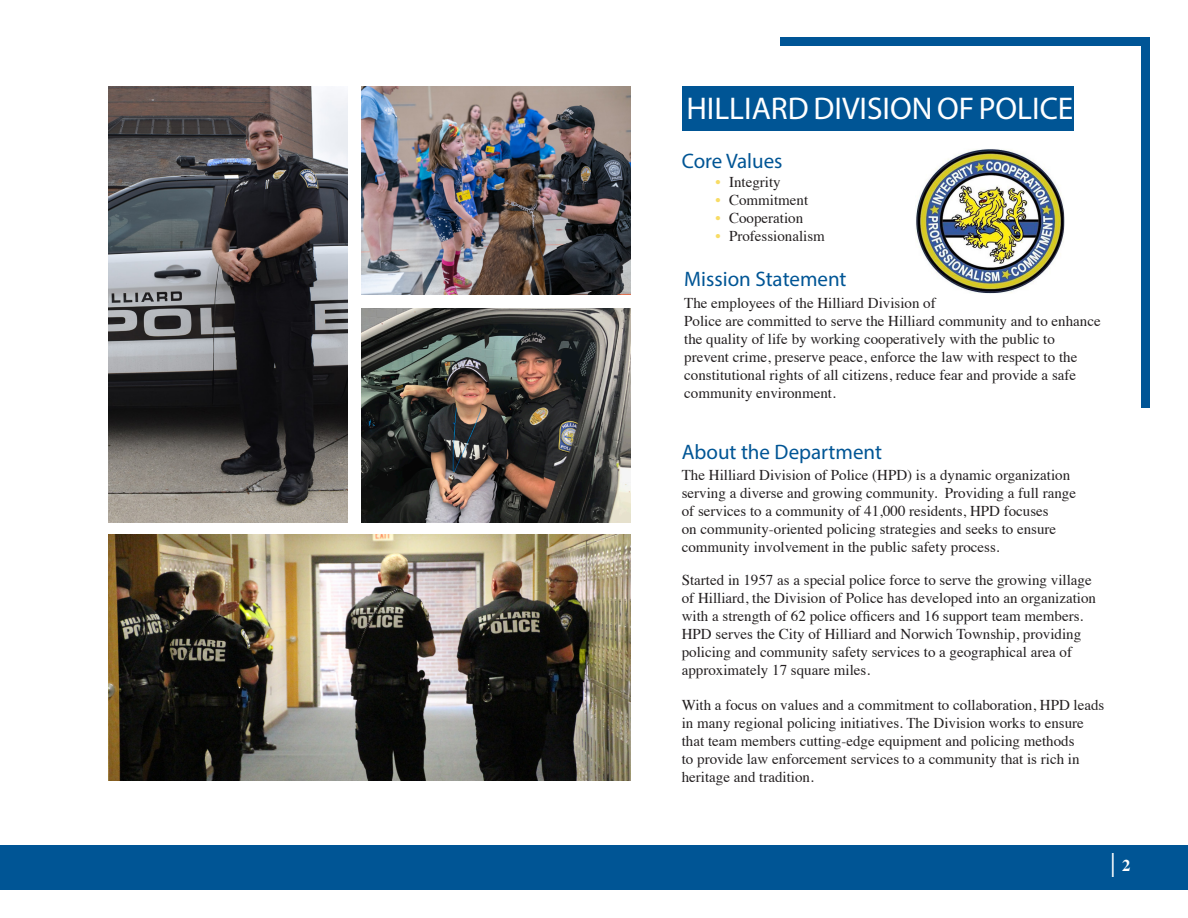
<style>
.page{position:relative;width:1188px;height:918px;background:#fff}
.page>*{position:absolute;margin:0;border:0;box-sizing:border-box;transform-origin:0 0}
.Body_Copy{font:31.5px "Myriad Pro";color:#fff}
.t1{font:24px "Minion Pro";color:#fff}
.Body_Copy-2{font:21px "Myriad Pro";color:#005595}
.t2{font:15px/18px "Times";color:#231f20}
.s1{color:#f8dc65}
.s2{font-family:"Times";font-weight:700;font-size:16.5px}
</style>
<div class="page">
<div style="left:780px;top:37px;width:370px;height:8px;background:#005596"></div>
<div style="left:1141px;top:38px;width:9px;height:370px;background:#005596"></div>
<div style="left:682px;top:86px;width:392px;height:45px;background:#005595"></div>
<div style="left:0;top:845px;width:1188px;height:45px;background:#005595"></div>
<img style="left:108px;top:535px;width:523px;height:246px">
<img style="left:108px;top:86px;width:240px;height:436px">
<img style="left:915px;top:149px;width:150px;height:144px">
<img style="left:362px;top:308px;width:269px;height:214px">
<img style="left:362px;top:86px;width:269px;height:208px">
<p class="Body_Copy" style="left:686px;top:90px;width:389px">HILLIARD DIVISION OF POLICE</p>
<p class="Body_Copy-2" style="left:682px;top:148px;width:102px">Core Values</p>
<p class="t2" style="left:716px;top:172px;width:67px"><span class="s1">•</span> Integrity</p>
<p class="t2" style="left:716px;top:190px;width:94px"><span class="s1">•</span> Commitment</p>
<p class="t2" style="left:716px;top:208px;width:89px"><span class="s1">•</span> Cooperation</p>
<p class="t2" style="left:716px;top:226px;width:111px"><span class="s1">•</span> Professionalism</p>
<p class="Body_Copy-2" style="left:684px;top:266px;width:164px">Mission Statement</p>
<p class="t2" style="left:684px;top:292px;width:253px">The employees of the Hilliard Division of</p>
<p class="t2" style="left:684px;top:310px;width:418px">Police are committed to serve the Hilliard community and to enhance the quality of life by working cooperatively with the public to prevent crime, preserve peace, enforce the law with respect to the constitutional rights of all citizens, reduce fear and provide a safe community environment.</p>
<p class="Body_Copy-2" style="left:682px;top:439px;width:202px">About the Department</p>
<p class="t2" style="left:682px;top:465px;width:396px">The Hilliard Division of Police (HPD) is a dynamic organization serving a diverse and growing community. Providing a full range of services to a community of 41,000 residents, HPD focuses<br>on community-oriented policing strategies and seeks to ensure community involvement in the public safety process.</p>
<p class="t2" style="left:682px;top:570px;width:416px">Started in 1957 as a special police force to serve the growing village of Hilliard, the Division of Police has developed into an organization with a strength of 62 police officers and 16 support team members.<br>HPD serves the City of Hilliard and Norwich Township, providing policing and community safety services to a geographical area of approximately 17 square miles.</p>
<p class="t2" style="left:682px;top:695px;width:424px">With a focus on values and a commitment to collaboration, HPD leads in many regional policing initiatives. The Division works to ensure that team members cutting-edge equipment and policing methods<br>to provide law enforcement services to a community that is rich in heritage and tradition.</p>
<p class="t1" style="left:1110px;top:848px;width:22px">| <span class="s2">2</span></p>
</div>
